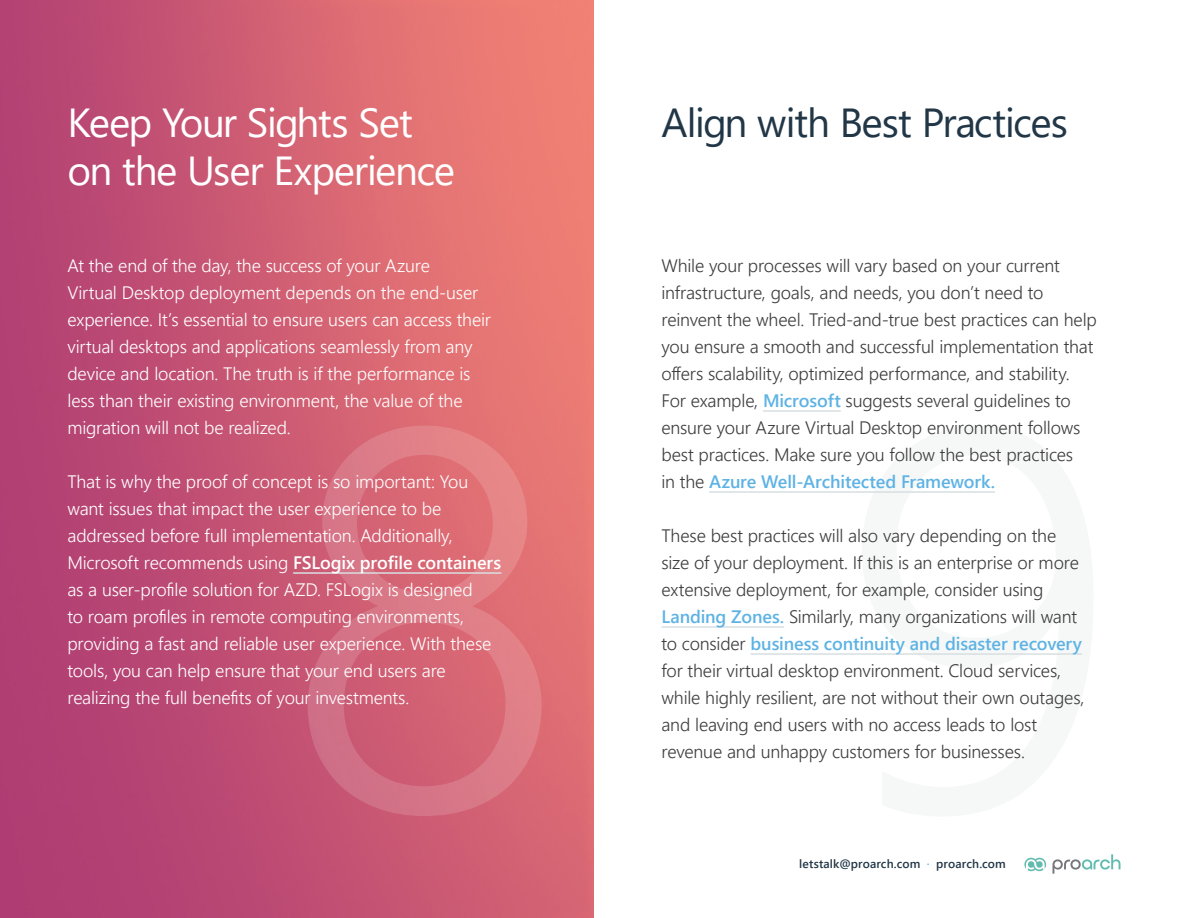
<style>
.page{position:relative;width:1188px;height:918px;background:#fff}
.page>*{position:absolute;margin:0;border:0;box-sizing:border-box;transform-origin:0 0}
.t1{font:300 540px "Segoe UI";color:#fff}
.t2{font:40.5px/48px "Segoe UI";letter-spacing:-.035em;color:#fff}
.t3{font:40.5px "Segoe UI";letter-spacing:-.03em;color:#213646}
.t4{font:300 18px/27px "Segoe UI";letter-spacing:-.01em;color:#3e3c3c}
.t5{font:300 18px/27px "Segoe UI";letter-spacing:-.01em;color:#fff}
.t6{font:600 12px "Segoe UI";letter-spacing:.01em;color:#213646}
.s1{font-weight:600}
.s2{font-weight:600;color:#5eb3e4}
.s3{color:#f6f8f8}
.s4{color:#5eb3e4}
</style>
<div class="page">
<img style="left:0;top:0;width:594px;height:918px">
<hr style="left:293px;top:572px;width:208px;height:2px;background:#d8dfe2">
<hr style="left:763px;top:410px;width:78px;height:2px;background:#d8dfe2">
<hr style="left:709px;top:491px;width:286px;height:2px;background:#d8dfe2">
<hr style="left:662px;top:626px;width:122px;height:2px;background:#d8dfe2">
<hr style="left:750px;top:653px;width:332px;height:2px;background:#d8dfe2">
<svg style="left:1024px;top:858px;width:22px;height:13px"></svg>
<svg style="left:1053px;top:854px;width:67px;height:20px"></svg>
<p class="t2" style="left:68px;top:96px;width:389px">Keep Your Sights Set on the User Experience</p>
<p class="t3" style="left:662px;top:85px;width:408px">Align with Best Practices</p>
<p class="t5" style="left:68px;top:250px;width:425px">At the end of the day, the success of your Azure<br>Virtual Desktop deployment depends on the end-user experience. It’s essential to ensure users can access their virtual desktops and applications seamlessly from any device and location. The truth is if the performance is less than their existing environment, the value of the migration will not be realized.</p>
<p class="t5" style="left:68px;top:466px;width:435px">That is why the proof of concept is so important: You want issues that impact the user experience to be addressed before full implementation. Additionally, Microsoft recommends using <span class="s1">FSLogix profile containers </span>as a user-profile solution for AZD. FSLogix is designed<br>to roam profiles in remote computing environments, providing a fast and reliable user experience. With these tools, you can help ensure that your end users are realizing the full benefits of your investments.</p>
<p class="t4" style="left:662px;top:250px;width:437px">While your processes will vary based on your current infrastructure, goals, and needs, you don’t need to reinvent the wheel. Tried-and-true best practices can help you ensure a smooth and successful implementation that offers scalability, optimized performance, and stability.<br>For example, <span class="s2">Microsoft</span> suggests several guidelines to ensure your Azure Virtual Desktop environment follows best practices. Make sure you follow the best practices<br>in the <span class="s2">Azure Well-Architected Framework.</span></p>
<p class="t1" style="left:282px;top:109px;width:840px">8 <span class="s3">9</span></p>
<p class="t4" style="left:662px;top:520px;width:425px">These best practices will also vary depending on the size of your deployment. If this is an enterprise or more extensive deployment, for example, consider using <span class="s2">Landing Zones.</span> Similarly, many organizations will want to consider <span class="s2">business continuity and disaster recovery </span>for their virtual desktop environment. Cloud services, while highly resilient, are not without their own outages, and leaving end users with no access leads to lost revenue and unhappy customers for businesses.</p>
<p class="t6" style="left:799px;top:853px;width:208px">letstalk@proarch.com <span class="s4">∙</span> proarch.com</p>
</div>
